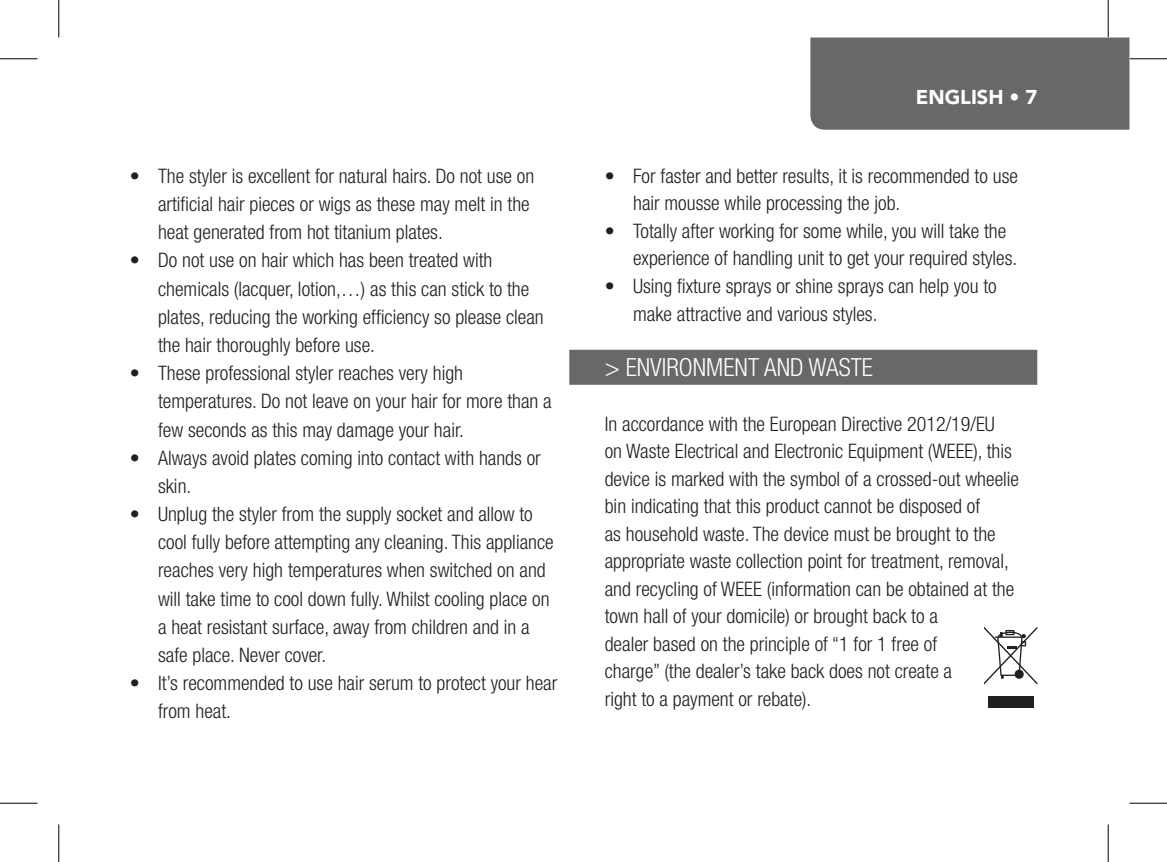
<style>
.page{position:relative;width:1167px;height:862px;background:#fff}
.page>*{position:absolute;margin:0;border:0;box-sizing:border-box;transform-origin:0 0}
.t1{font:300 condensed 25px "Helvetica Neue LT Std";color:#fff}
.t2{font:300 condensed 20px/28.2px "Helvetica Neue LT Std";color:#231f20}
.t3{font:900 20px "Avenir";color:#fff}
</style>
<div class="page">
<div style="left:810px;top:38px;width:319px;height:92px;background:#676869"></div>
<div style="left:569px;top:350px;width:468px;height:35px;background:#676869"></div>
<div style="left:987px;top:696px;width:46px;height:11px;background:#231f20"></div>
<svg style="left:983px;top:626px;width:54px;height:58px"></svg>
<hr style="left:0;top:58px;width:38px;height:1px;background:#000">
<hr style="left:1129px;top:58px;width:37px;height:1px;background:#000">
<hr style="left:0;top:802px;width:38px;height:1px;background:#000">
<hr style="left:1129px;top:802px;width:37px;height:1px;background:#000">
<hr style="left:58px;top:0;width:1px;height:38px;background:#000">
<hr style="left:58px;top:824px;width:1px;height:38px;background:#000">
<hr style="left:1107px;top:0;width:1px;height:38px;background:#000">
<hr style="left:1107px;top:824px;width:1px;height:38px;background:#000">
<p class="t2" style="left:158px;top:162px;width:377px;text-indent:-28px">• The styler is excellent for natural hairs. Do not use on artificial hair pieces or wigs as these may melt in the heat generated from hot titanium plates.</p>
<p class="t2" style="left:158px;top:246px;width:387px;text-indent:-28px">• Do not use on hair which has been treated with chemicals (lacquer, lotion,…) as this can stick to the plates, reducing the working efficiency so please clean the hair thoroughly before use.</p>
<p class="t2" style="left:158px;top:359px;width:395px;text-indent:-28px">• These professional styler reaches very high temperatures. Do not leave on your hair for more than a few seconds as this may damage your hair.</p>
<p class="t2" style="left:158px;top:443px;width:384px;text-indent:-28px">• Always avoid plates coming into contact with hands or skin.</p>
<p class="t2" style="left:158px;top:499px;width:397px;text-indent:-28px">• Unplug the styler from the supply socket and allow to cool fully before attempting any cleaning. This appliance reaches very high temperatures when switched on and will take time to cool down fully. Whilst cooling place on a heat resistant surface, away from children and in a safe place. Never cover.</p>
<p class="t2" style="left:158px;top:668px;width:401px;text-indent:-28px">• It’s recommended to use hair serum to protect your hear from heat.</p>
<p class="t3" style="left:915px;top:80px;width:123px">ENGLISH • 7</p>
<p class="t2" style="left:633px;top:162px;width:386px;line-height:27.5px;text-indent:-28px">• For faster and better results, it is recommended to use hair mousse while processing the job.</p>
<p class="t2" style="left:633px;top:217px;width:386px;line-height:27.5px;text-indent:-28px">• Totally after working for some while, you will take the experience of handling unit to get your required styles.</p>
<p class="t2" style="left:633px;top:272px;width:365px;line-height:27.5px;text-indent:-28px">• Using fixture sprays or shine sprays can help you to make attractive and various styles.</p>
<p class="t1" style="left:604px;top:352px;width:270px">&gt; ENVIRONMENT AND WASTE</p>
<p class="t2" style="left:604px;top:409px;width:416px;line-height:27.5px">In accordance with the European Directive 2012/19/EU<br>on Waste Electrical and Electronic Equipment (WEEE), this device is marked with the symbol of a crossed-out wheelie bin indicating that this product cannot be disposed of<br>as household waste. The device must be brought to the appropriate waste collection point for treatment, removal, and recycling of WEEE (information can be obtained at the town hall of your domicile) or brought back to a<br>dealer based on the principle of “1 for 1 free of<br>charge” (the dealer’s take back does not create a<br>right to a payment or rebate).</p>
</div>
